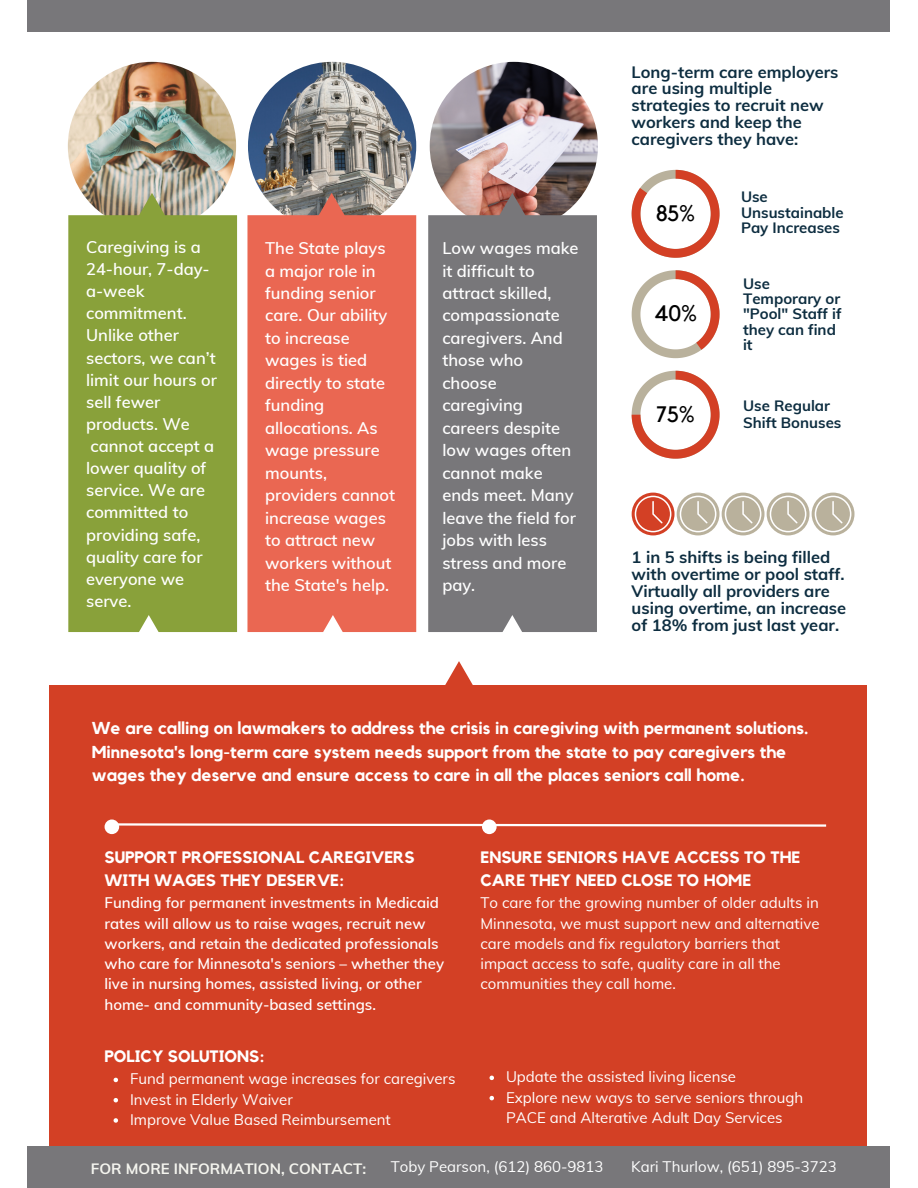
<style>
.page{position:relative;width:918px;height:1188px;background:#fff}
.page>*{position:absolute;margin:0;border:0;box-sizing:border-box;transform-origin:0 0}
.t1{font:22.35px "Kollektif";color:#000}
.t2{font:700 17.25px/23.7px "Kollektif";color:#fff}
.t3{font:600 16.5px/22.5px "Muli";color:#fff}
.t4{font:700 16.5px/16.8px "Muli";color:#0d2d40}
.t5{font:700 16.5px/22.5px "Kollektif";color:#fff}
.t6{font:15px/20.2px "Muli";color:#fff}
.t7{font:600 15px/20.2px "Muli";color:#fff}
.t8{font:700 15px/15.5px "Muli";color:#0d2d40}
.t9{font:700 15px "Muli";color:#f5f5ef}
</style>
<div class="page">
<img style="left:430px;top:62px;width:168px;height:168px;border-radius:50%">
<div style="left:428px;top:203px;width:169px;height:429px;background:#78777a"></div>
<svg style="left:632px;top:371px;width:88px;height:88px"></svg>
<svg style="left:632px;top:170px;width:88px;height:88px"></svg>
<svg style="left:632px;top:270px;width:88px;height:88px"></svg>
<div style="left:49px;top:685px;width:818px;height:503px;background:#d34025"></div>
<div style="left:27px;top:1146px;width:863px;height:42px;background:#78777a"></div>
<svg style="left:118px;top:823px;width:709px;height:5px"></svg>
<div style="left:105px;top:819px;width:14px;height:15px;background:#fff;border-radius:50%"></div>
<div style="left:482px;top:819px;width:15px;height:15px;background:#fff;border-radius:50%"></div>
<svg style="left:445px;top:661px;width:28px;height:24px"></svg>
<img style="left:248px;top:62px;width:168px;height:168px;border-radius:50%">
<img style="left:68px;top:62px;width:168px;height:168px;border-radius:50%">
<div style="left:68px;top:203px;width:169px;height:429px;background:#89a13a"></div>
<div style="left:247px;top:203px;width:169px;height:429px;background:#ea6752"></div>
<svg style="left:310px;top:193px;width:43px;height:37px;background:#b76b5e"></svg>
<svg style="left:130px;top:193px;width:44px;height:37px;background:#98a25f"></svg>
<svg style="left:491px;top:193px;width:43px;height:37px;background:#8d6b67"></svg>
<svg style="left:491px;top:615px;width:43px;height:17px"></svg>
<svg style="left:311px;top:615px;width:43px;height:17px"></svg>
<svg style="left:127px;top:615px;width:43px;height:17px"></svg>
<div style="left:27px;top:0;width:863px;height:32px;background:#78777a"></div>
<svg style="left:632px;top:493px;width:223px;height:42px"></svg>
<svg style="left:114px;top:1078px;width:4px;height:4px"></svg>
<svg style="left:114px;top:1098px;width:4px;height:4px"></svg>
<svg style="left:114px;top:1118px;width:4px;height:5px"></svg>
<svg style="left:490px;top:1076px;width:4px;height:4px"></svg>
<svg style="left:490px;top:1096px;width:4px;height:4px"></svg>
<p class="t4" style="left:632px;top:63px;width:208px">Long-term care employers are using multiple strategies to recruit new workers and keep the caregivers they have:</p>
<p class="t3" style="left:86px;top:236px;width:132px;line-height:22px">Caregiving is a<br>24-hour, 7-day&shy;a-week commitment.<br>Unlike other sectors, we can’t limit our hours or sell fewer products. We cannot accept a lower quality of service. We are committed to providing safe, quality care for everyone we serve.</p>
<p class="t3" style="left:265px;top:237px;width:132px">The State plays a major role in funding senior care. Our ability to increase wages is tied directly to state funding allocations. As wage pressure mounts, providers cannot increase wages to attract new workers without the State's help.</p>
<p class="t6" style="left:270px;top:491px;width:125px;text-align:center">Just one year ago, only 82% of nursing homes were using overtime and</p>
<p class="t3" style="left:442px;top:237px;width:138px">Low wages make it difficult to attract skilled, compassionate caregivers. And those who choose caregiving careers despite low wages often cannot make ends meet. Many leave the field for jobs with less stress and more pay.</p>
<p class="t1" style="left:656px;top:203px;width:40px">85%</p>
<p class="t1" style="left:654px;top:303px;width:44px">40%</p>
<p class="t1" style="left:656px;top:403px;width:40px">75%</p>
<p class="t8" style="left:741px;top:188px;width:104px">Use<br>Unsustainable<br>Pay Increases</p>
<p class="t8" style="left:743px;top:275px;width:100px">Use<br>Temporary or "Pool" Staff if they can find it</p>
<p class="t8" style="left:743px;top:398px;width:100px;line-height:16px">Use Regular<br>Shift Bonuses</p>
<p class="t4" style="left:632px;top:549px;width:216px">1 in 5 shifts is being filled with overtime or pool staff.<br>Virtually all providers are using overtime, an increase of 18% from just last year.</p>
<p class="t2" style="left:92px;top:717px;width:718px">We are calling on lawmakers to address the crisis in caregiving with permanent solutions.</p>
<p class="t2" style="left:92px;top:740px;width:696px">Minnesota's long-term care system needs support from the state to pay caregivers the wages they deserve and ensure access to care in all the places seniors call home.</p>
<p class="t5" style="left:105px;top:847px;width:312px">SUPPORT PROFESSIONAL CAREGIVERS<br>WITH WAGES THEY DESERVE:</p>
<p class="t7" style="left:105px;top:893px;width:341px">Funding for permanent investments in Medicaid rates will allow us to raise wages, recruit new workers, and retain the dedicated professionals who care for Minnesota's seniors – whether they live in nursing homes, assisted living, or other home- and community-based settings.</p>
<p class="t5" style="left:105px;top:1046px;width:161px">POLICY SOLUTIONS:</p>
<p class="t6" style="left:130px;top:1069px;width:327px">Fund permanent wage increases for caregivers</p>
<p class="t6" style="left:130px;top:1089px;width:164px">Invest in Elderly Waiver</p>
<p class="t6" style="left:130px;top:1109px;width:262px">Improve Value Based Reimbursement</p>
<p class="t5" style="left:481px;top:847px;width:321px">ENSURE SENIORS HAVE ACCESS TO THE<br>CARE THEY NEED CLOSE TO HOME</p>
<p class="t6" style="left:481px;top:893px;width:341px">To care for the growing number of older adults in Minnesota, we must support new and alternative care models and fix regulatory barriers that impact access to safe, quality care in all the communities they call home.</p>
<p class="t6" style="left:506px;top:1067px;width:232px">Update the assisted living license</p>
<p class="t6" style="left:506px;top:1087px;width:299px">Explore new ways to serve seniors through<br>PACE and Alterative Adult Day Services</p>
<p class="t9" style="left:91px;top:1159px;width:277px">FOR MORE INFORMATION, CONTACT:</p>
<p class="t6" style="left:391px;top:1157px;width:214px">Toby Pearson, (612) 860-9813</p>
<p class="t6" style="left:631px;top:1157px;width:207px">Kari Thurlow, (651) 895-3723</p>
</div>
